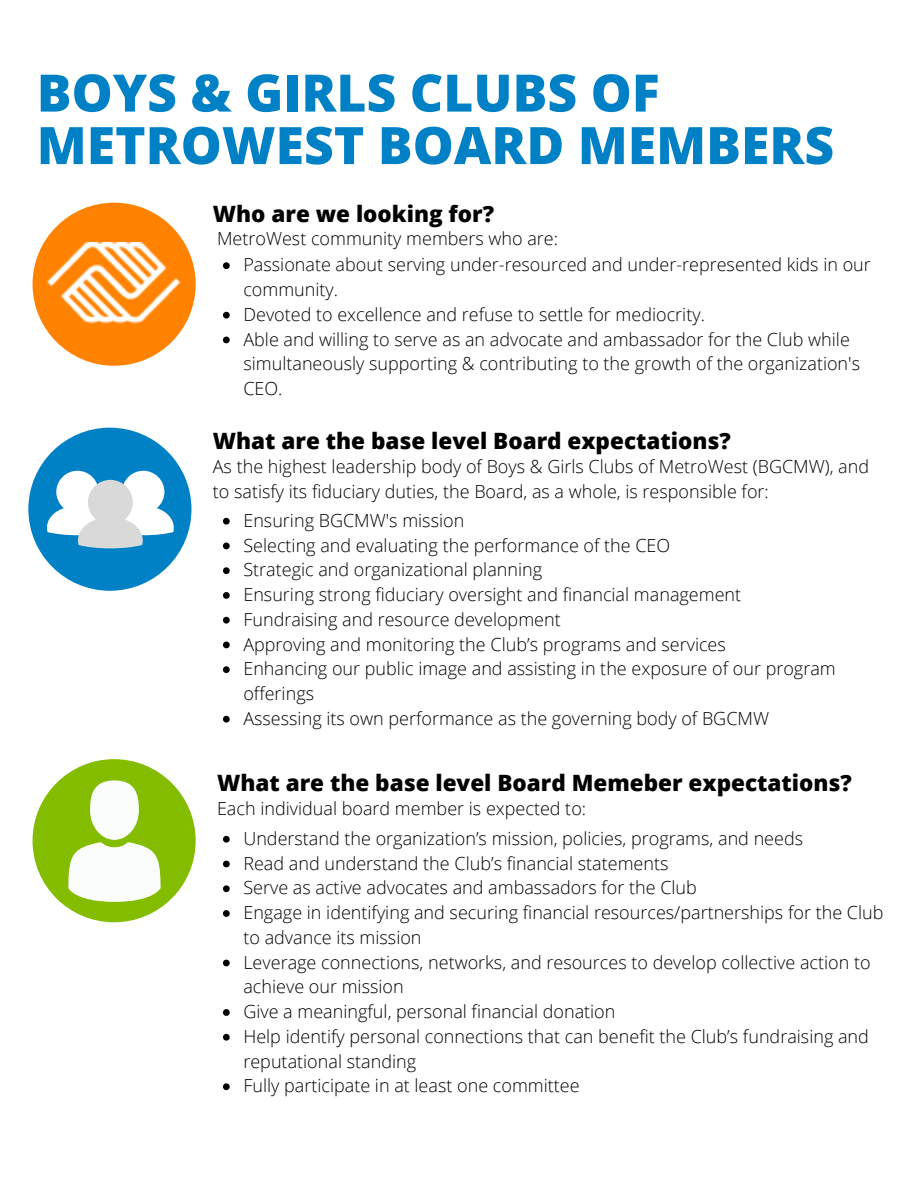
<style>
.page{position:relative;width:918px;height:1188px;background:#fff}
.page>*{position:absolute;margin:0;border:0;box-sizing:border-box;transform-origin:0 0}
.t1{font:800 51.75px/52.5px "Open Sans";color:#0081c6}
.t2{font:800 22.5px "Open Sans";color:#000}
.t3{font:300 18px/24.8px "Open Sans";color:#000}
</style>
<div class="page">
<div style="left:33px;top:203px;width:163px;height:163px;background:#ff8200;border-radius:50%"></div>
<div style="left:28px;top:428px;width:163px;height:163px;background:#0081c6;border-radius:50%"></div>
<div style="left:33px;top:759px;width:163px;height:163px;background:#84bd00;border-radius:50%"></div>
<svg style="left:223px;top:836px;width:7px;height:7px"></svg>
<svg style="left:223px;top:861px;width:7px;height:6px"></svg>
<svg style="left:223px;top:885px;width:7px;height:7px"></svg>
<svg style="left:223px;top:910px;width:7px;height:7px"></svg>
<svg style="left:223px;top:960px;width:7px;height:6px"></svg>
<svg style="left:223px;top:1009px;width:7px;height:7px"></svg>
<svg style="left:223px;top:1034px;width:7px;height:7px"></svg>
<svg style="left:223px;top:1083px;width:7px;height:7px"></svg>
<svg style="left:223px;top:518px;width:7px;height:7px"></svg>
<svg style="left:223px;top:543px;width:7px;height:6px"></svg>
<svg style="left:223px;top:567px;width:7px;height:7px"></svg>
<svg style="left:223px;top:592px;width:7px;height:7px"></svg>
<svg style="left:223px;top:617px;width:7px;height:7px"></svg>
<svg style="left:223px;top:642px;width:7px;height:6px"></svg>
<svg style="left:223px;top:666px;width:7px;height:7px"></svg>
<svg style="left:223px;top:716px;width:7px;height:7px"></svg>
<img style="left:43px;top:243px;width:142px;height:84px">
<svg style="left:47px;top:471px;width:127px;height:77px"></svg>
<div style="left:90px;top:780px;width:49px;height:60px;background:#fbfdfc;border-radius:50%"></div>
<svg style="left:68px;top:842px;width:93px;height:60px;background:#e7f2d1"></svg>
<svg style="left:223px;top:262px;width:7px;height:7px"></svg>
<svg style="left:223px;top:312px;width:7px;height:7px"></svg>
<svg style="left:223px;top:337px;width:7px;height:6px"></svg>
<h1 class="t1" style="left:37px;top:64px;width:799px">BOYS &amp; GIRLS CLUBS OF<br>METROWEST BOARD MEMBERS</h1>
<p class="t2" style="left:213px;top:196px;width:283px">Who are we looking for?</p>
<p class="t3" style="left:217px;top:226px;width:343px">MetroWest community members who are:</p>
<p class="t3" style="left:243px;top:252px;width:629px">Passionate about serving under-resourced and under-represented kids in our community.<br>Devoted to excellence and refuse to settle for mediocrity.<br>Able and willing to serve as an advocate and ambassador for the Club while simultaneously supporting &amp; contributing to the growth of the organization's CEO.</p>
<p class="t2" style="left:213px;top:424px;width:520px">What are the base level Board expectations?</p>
<p class="t3" style="left:213px;top:453px;width:658px">As the highest leadership body of Boys &amp; Girls Clubs of MetroWest (BGCMW), and to satisfy its fiduciary duties, the Board, as a whole, is responsible for:</p>
<p class="t3" style="left:243px;top:507px;width:594px">Ensuring BGCMW's mission<br>Selecting and evaluating the performance of the CEO<br>Strategic and organizational planning<br>Ensuring strong fiduciary oversight and financial management Fundraising and resource development<br>Approving and monitoring the Club’s programs and services<br>Enhancing our public image and assisting in the exposure of our program offerings<br>Assessing its own performance as the governing body of BGCMW</p>
<p class="t2" style="left:217px;top:766px;width:636px">What are the base level Board Memeber expectations?</p>
<p class="t3" style="left:217px;top:795px;width:371px">Each individual board member is expected to:</p>
<p class="t3" style="left:243px;top:825px;width:642px">Understand the organization’s mission, policies, programs, and needs<br>Read and understand the Club’s financial statements<br>Serve as active advocates and ambassadors for the Club<br>Engage in identifying and securing financial resources/partnerships for the Club to advance its mission<br>Leverage connections, networks, and resources to develop collective action to</p>
<p class="t3" style="left:243px;top:999px;width:627px">Give a meaningful, personal financial donation<br>Help identify personal connections that can benefit the Club’s fundraising and</p>
<p class="t3" style="left:243px;top:1073px;width:338px">Fully participate in at least one committee</p>
<p class="t3" style="left:243px;top:974px;width:162px">achieve our mission</p>
<p class="t3" style="left:243px;top:1048px;width:174px">reputational standing</p>
</div>
